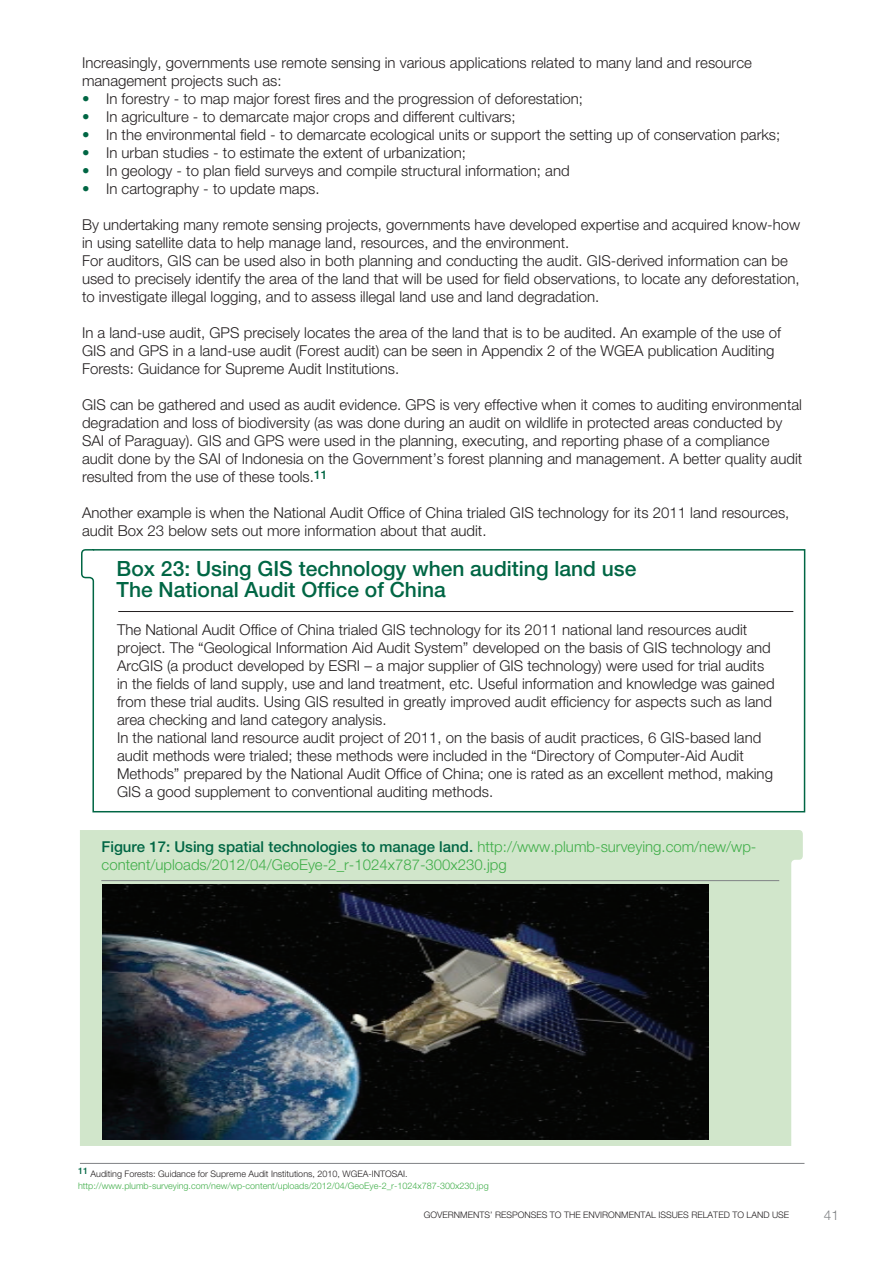
<style>
.page{position:relative;width:893px;height:1263px;background:#fff}
.page>*{position:absolute;margin:0;border:0;box-sizing:border-box;transform-origin:0 0}
.t1{font:500 21px/21px "Helvetica Neue";color:#064}
.t2{font:300 15px/18px "Helvetica Neue";color:#231f20}
.t3{font:300 15px/18px "Helvetica Neue";color:#40ae49}
.t4{font:300 13.5px "Helvetica Neue";color:#808285}
.t5{font:300 9px/12px "Helvetica Neue";color:#40ae49}
.t6{font:300 9px "Helvetica Neue";color:#231f20}
.s1{color:#064}
.s2{font-weight:500;color:#064}
.s3{color:#231f20}
</style>
<div class="page">
<hr style="left:80px;top:1163px;width:724px;height:1px;background:#808285">
<svg style="left:81px;top:549px;width:725px;height:264px"></svg>
<hr style="left:118px;top:611px;width:675px;height:1px;background:#231f20">
<div style="left:80px;top:830px;width:723px;height:316px;background:#d1e6cb"></div>
<hr style="left:101px;top:880px;width:678px;height:1px;background:#808285">
<img style="left:102px;top:884px;width:606px;height:256px">
<p class="t2" style="left:82px;top:53px;width:671px">Increasingly, governments use remote sensing in various applications related to many land and resource management projects such as:</p>
<p class="t2" style="left:82px;top:89px;width:503px"><span class="s1">•</span> In forestry - to map major forest fires and the progression of deforestation;</p>
<p class="t2" style="left:82px;top:107px;width:435px"><span class="s1">•</span> In agriculture - to demarcate major crops and different cultivars;</p>
<p class="t2" style="left:82px;top:125px;width:700px"><span class="s1">•</span> In the environmental field - to demarcate ecological units or support the setting up of conservation parks;</p>
<p class="t2" style="left:82px;top:143px;width:386px"><span class="s1">•</span> In urban studies - to estimate the extent of urbanization;</p>
<p class="t2" style="left:82px;top:161px;width:489px"><span class="s1">•</span> In geology - to plan field surveys and compile structural information; and</p>
<p class="t2" style="left:82px;top:179px;width:239px"><span class="s1">•</span> In cartography - to update maps.</p>
<p class="t2" style="left:82px;top:215px;width:720px">By undertaking many remote sensing projects, governments have developed expertise and acquired know-how in using satellite data to help manage land, resources, and the environment.<br>For auditors, GIS can be used also in both planning and conducting the audit. GIS-derived information can be used to precisely identify the area of the land that will be used for field observations, to locate any deforestation, to investigate illegal logging, and to assess illegal land use and land degradation.</p>
<p class="t2" style="left:82px;top:323px;width:701px">In a land-use audit, GPS precisely locates the area of the land that is to be audited. An example of the use of<br>GIS and GPS in a land-use audit (Forest audit) can be seen in Appendix 2 of the WGEA publication Auditing<br>Forests: Guidance for Supreme Audit Institutions.</p>
<p class="t2" style="left:82px;top:395px;width:722px">GIS can be gathered and used as audit evidence. GPS is very effective when it comes to auditing environmental degradation and loss of biodiversity (as was done during an audit on wildlife in protected areas conducted by SAI of Paraguay). GIS and GPS were used in the planning, executing, and reporting phase of a compliance audit done by the SAI of Indonesia on the Government’s forest planning and management. A better quality audit resulted from the use of these tools.<sup>11</sup></p>
<p class="t2" style="left:82px;top:503px;width:709px">Another example is when the National Audit Office of China trialed GIS technology for its 2011 land resources, audit Box 23 below sets out more information about that audit.</p>
<h1 class="t1" style="left:117px;top:557px;width:521px">Box 23: Using GIS technology when auditing land use<br>The National Audit Office of China</h1>
<p class="t2" style="left:117px;top:620px;width:659px">The National Audit Office of China trialed GIS technology for its 2011 national land resources audit project. The “Geological Information Aid Audit System” developed on the basis of GIS technology and ArcGIS (a product developed by ESRI – a major supplier of GIS technology) were used for trial audits in the fields of land supply, use and land treatment, etc. Useful information and knowledge was gained from these trial audits. Using GIS resulted in greatly improved audit efficiency for aspects such as land area checking and land category analysis.<br>In the national land resource audit project of 2011, on the basis of audit practices, 6 GIS-based land audit methods were trialed; these methods were included in the “Directory of Computer-Aid Audit Methods” prepared by the National Audit Office of China; one is rated as an excellent method, making GIS a good supplement to conventional auditing methods.</p>
<p class="t3" style="left:102px;top:837px;width:656px"><span class="s2">Figure 17: Using spatial technologies to manage land.</span> http://www.plumb-surveying.com/new/wp&shy;content/uploads/2012/04/GeoEye-2_r-1024x787-300x230.jpg</p>
<p class="t5" style="left:78px;top:1168px;width:412px"><sup>11</sup> <span class="s3">Auditing Forests: Guidance for Supreme Audit Institutions, 2010, WGEA-INTOSAI. </span>http://www.plumb-surveying.com/new/wp-content/uploads/2012/04/GeoEye-2_r-1024x787-300x230.jpg</p>
<p class="t6" style="left:424px;top:1209px;width:367px">GOVERNMENTS’ RESPONSES TO THE ENVIRONMENTAL ISSUES RELATED TO LAND USE</p>
<p class="t4" style="left:824px;top:1206px;width:17px">41</p>
</div>
